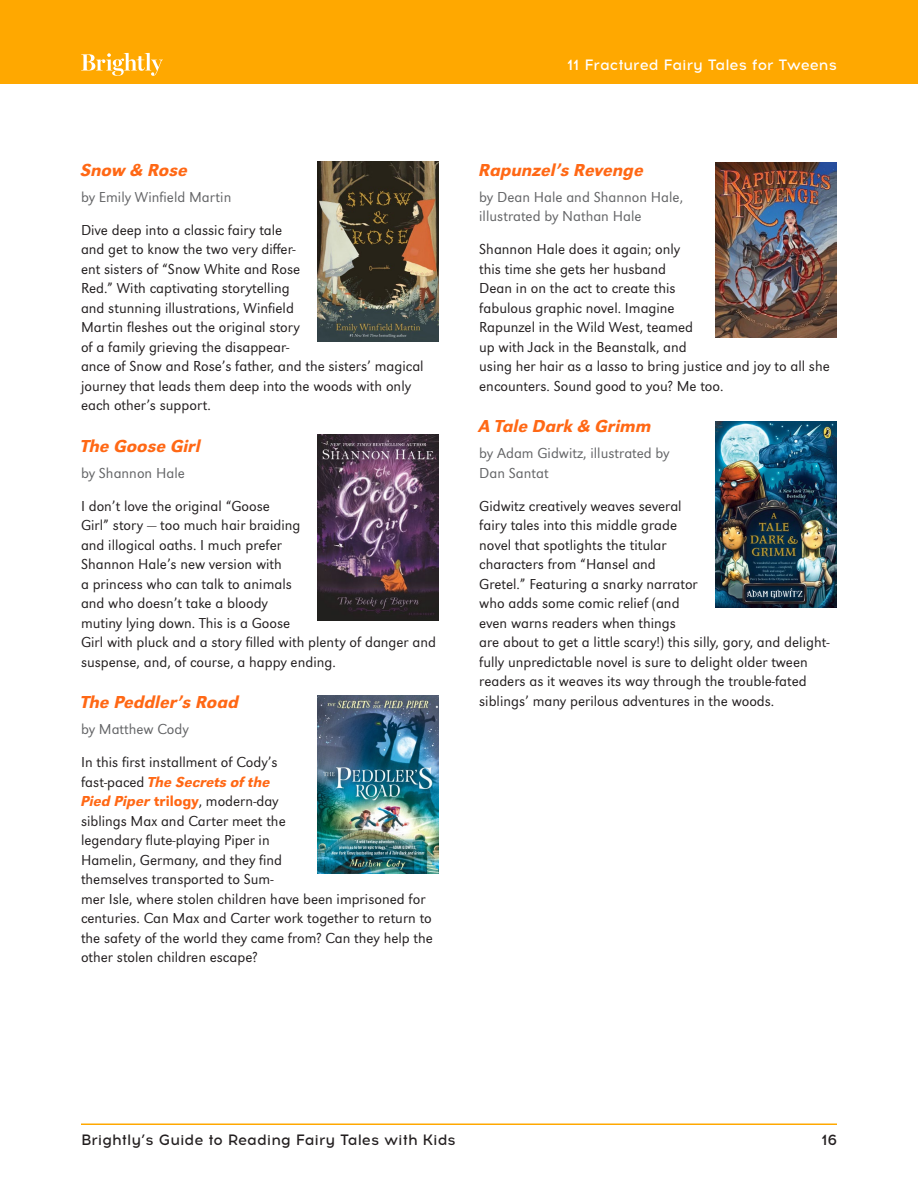
<style>
.page{position:relative;width:918px;height:1188px;background:#fff}
.page>*{position:absolute;margin:0;border:0;box-sizing:border-box;transform-origin:0 0}
.t1{font:italic 500 18px "URW Grotesk TOT";color:#ff6815}
.t2{font:300 15px/19.5px "URW Grotesk TOT";color:#231f20}
.t3{font:300 15px/19.5px "URW Grotesk TOT";color:#636466}
.t4{font:500 15px "Acrom";color:#231f20}
.t5{font:500 15px "Acrom";color:#fff}
.s1{font-weight:500;font-style:italic;color:#ff6815}
.s2{font-weight:500;color:#ff6815}
</style>
<div class="page">
<div style="left:0;top:0;width:918px;height:83px;background:#ffa800"></div>
<svg style="left:81px;top:53px;width:82px;height:23px"></svg>
<hr style="left:81px;top:1124px;width:756px;height:1px;background:#ffa800">
<img style="left:317px;top:162px;width:122px;height:180px">
<img style="left:317px;top:435px;width:122px;height:186px">
<img style="left:317px;top:695px;width:122px;height:178px">
<img style="left:716px;top:162px;width:121px;height:176px">
<img style="left:716px;top:422px;width:121px;height:185px">
<p class="t1" style="left:81px;top:159px;width:109px">Snow &amp; Rose</p>
<p class="t3" style="left:81px;top:187px;width:152px">by Emily Winfield Martin</p>
<p class="t2" style="left:81px;top:220px;width:344px">Dive deep into a classic fairy tale<br>and get to know the two very differ-<br>ent sisters of “Snow White and Rose<br>Red.” With captivating storytelling<br>and stunning illustrations, Winfield<br>Martin fleshes out the original story<br>of a family grieving the disappear-<br>ance of Snow and Rose’s father, and the sisters’ magical journey that leads them deep into the woods with only each other’s support.</p>
<p class="t1" style="left:81px;top:435px;width:121px">The Goose Girl</p>
<p class="t3" style="left:81px;top:463px;width:105px">by Shannon Hale</p>
<p class="t2" style="left:81px;top:496px;width:357px">I don’t love the original “Goose<br>Girl” story — too much hair braiding<br>and illogical oaths. I much prefer<br>Shannon Hale’s new version with<br>a princess who can talk to animals<br>and who doesn’t take a bloody<br>mutiny lying down. This is a Goose<br>Girl with pluck and a story filled with plenty of danger and suspense, and, of course, a happy ending.</p>
<p class="t1" style="left:81px;top:692px;width:160px">The Peddler’s Road</p>
<p class="t3" style="left:81px;top:720px;width:109px">by Matthew Cody</p>
<p class="t2" style="left:81px;top:753px;width:354px">In this first installment of Cody’s<br>fast-paced <span class="s1">The Secrets of the<br>Pied Piper</span> <span class="s2">trilogy</span>, modern-day<br>siblings Max and Carter meet the<br>legendary flute-playing Piper in<br>Hamelin, Germany, and they find<br>themselves transported to Sum-<br>mer Isle, where stolen children have been imprisoned for centuries. Can Max and Carter work together to return to the safety of the world they came from? Can they help the other stolen children escape?</p>
<p class="t5" style="left:567px;top:54px;width:271px">11 Fractured Fairy Tales for Tweens</p>
<p class="t1" style="left:479px;top:159px;width:166px">Rapunzel’s Revenge</p>
<p class="t3" style="left:479px;top:187px;width:205px">by Dean Hale and Shannon Hale, illustrated by Nathan Hale</p>
<p class="t2" style="left:479px;top:240px;width:352px">Shannon Hale does it again; only<br>this time she gets her husband<br>Dean in on the act to create this<br>fabulous graphic novel. Imagine<br>Rapunzel in the Wild West, teamed<br>up with Jack in the Beanstalk, and<br>using her hair as a lasso to bring justice and joy to all she encounters. Sound good to you? Me too.</p>
<p class="t1" style="left:479px;top:416px;width:174px">A Tale Dark &amp; Grimm</p>
<p class="t3" style="left:479px;top:444px;width:192px">by Adam Gidwitz, illustrated by<br>Dan Santat</p>
<p class="t2" style="left:479px;top:496px;width:352px">Gidwitz creatively weaves several<br>fairy tales into this middle grade<br>novel that spotlights the titular<br>characters from “Hansel and<br>Gretel.” Featuring a snarky narrator<br>who adds some comic relief (and<br>even warns readers when things<br>are about to get a little scary!) this silly, gory, and delight&shy;fully unpredictable novel is sure to delight older tween readers as it weaves its way through the trouble-fated siblings’ many perilous adventures in the woods.</p>
<p class="t4" style="left:81px;top:1130px;width:376px">Brightly’s Guide to Reading Fairy Tales with Kids</p>
<p class="t4" style="left:821px;top:1130px;width:17px">16</p>
</div>
